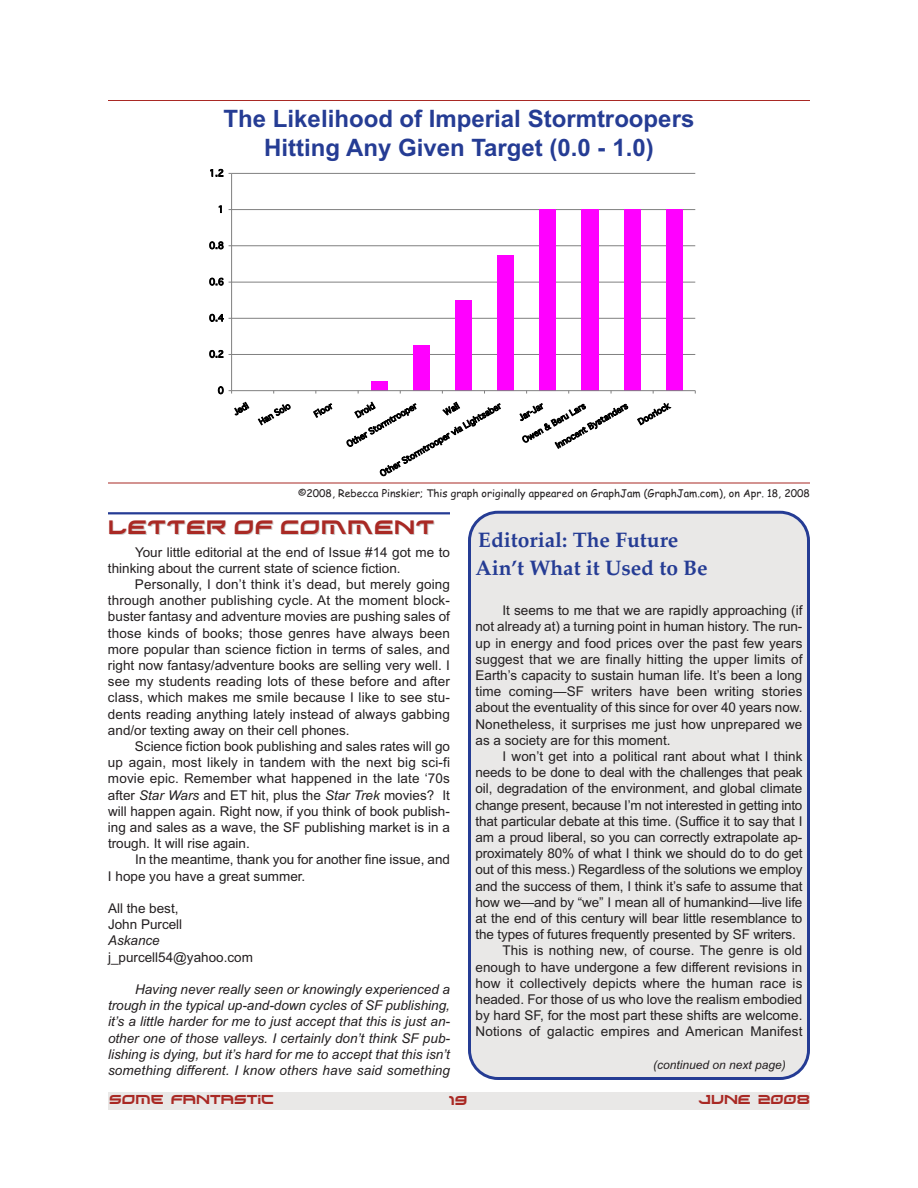
<style>
.page{position:relative;width:918px;height:1188px;background:#fff}
.page>*{position:absolute;margin:0;border:0;box-sizing:border-box;transform-origin:0 0}
.t1{font:700 24px/28.8px "Arial";color:#253c94;text-align:center}
.t2{font:700 21px/27.8px "Palatino";color:#253c94}
.t3{font:18px "Xirod";letter-spacing:.05em;color:#a92924}
.t4{font:13.5px/16.2px "Arial";color:#231f20;text-align:justify}
.t5{font:italic 13.5px/16.2px "Arial";letter-spacing:.01em;color:#231f20;text-align:justify}
.t6{font:12px "Xirod";color:#a92924}
.t7{font:italic 12px "Arial";color:#231f20}
.t8{font:10.5px "Comic Sans MS";color:#231f20}
.t9{font:9px "Geneva+T42+FOZEPD";color:#000}
.t10{font:8.25px "Geneva+T42+FOZEPD";color:#000}
.s1{font-style:italic}
</style>
<div class="page">
<div style="left:108px;top:1092px;width:702px;height:18px;background:#e9e8e7"></div>
<div style="left:468px;top:511px;width:342px;height:569px;background:#e9e8e7"></div>
<hr style="left:108px;top:512px;width:342px;height:2px;background:#253c94">
<hr style="left:232px;top:354px;width:463px;height:1px;background:#808080">
<hr style="left:232px;top:318px;width:463px;height:1px;background:#808080">
<hr style="left:232px;top:282px;width:463px;height:1px;background:#808080">
<hr style="left:232px;top:246px;width:463px;height:1px;background:#808080">
<hr style="left:232px;top:209px;width:463px;height:1px;background:#808080">
<hr style="left:232px;top:173px;width:463px;height:1px;background:#808080">
<div style="left:371px;top:382px;width:17px;height:9px;background:#f0f"></div>
<div style="left:413px;top:345px;width:17px;height:46px;background:#f0f"></div>
<div style="left:455px;top:300px;width:17px;height:91px;background:#f0f"></div>
<div style="left:497px;top:255px;width:17px;height:136px;background:#f0f"></div>
<div style="left:539px;top:210px;width:17px;height:181px;background:#f0f"></div>
<div style="left:581px;top:210px;width:17px;height:181px;background:#f0f"></div>
<div style="left:624px;top:210px;width:17px;height:181px;background:#f0f"></div>
<div style="left:666px;top:210px;width:17px;height:181px;background:#f0f"></div>
<hr style="left:231px;top:173px;width:1px;height:218px;background:#808080">
<hr style="left:232px;top:390px;width:463px;height:1px;background:#808080">
<hr style="left:108px;top:483px;width:702px;height:1px;background:#a92924">
<hr style="left:108px;top:100px;width:702px;height:1px;background:#a92924">
<h1 class="t1" style="left:224px;top:104px;width:472px">The Likelihood of Imperial Stormtroopers<br>Hitting Any Given Target (0.0 - 1.0)</h1>
<p class="t9" style="left:209px;top:169px;width:16px">1.2</p>
<p class="t9" style="left:218px;top:205px;width:8px">1</p>
<p class="t9" style="left:209px;top:242px;width:16px">0.8</p>
<p class="t9" style="left:209px;top:278px;width:16px">0.6</p>
<p class="t9" style="left:209px;top:314px;width:16px">0.4</p>
<p class="t9" style="left:209px;top:350px;width:16px">0.2</p>
<p class="t9" style="left:218px;top:387px;width:8px">0</p>
<p class="t10" style="left:555px;top:443px;width:83px;rotate:-30deg">Innocent Bystanders</p>
<p class="t10" style="left:637px;top:419px;width:36px;rotate:-30deg">Doorlock</p>
<p class="t10" style="left:232px;top:410px;width:17px;rotate:-30deg">Jedi</p>
<p class="t10" style="left:258px;top:419px;width:36px;rotate:-30deg">Han Solo</p>
<p class="t10" style="left:313px;top:412px;width:21px;rotate:-30deg">Floor</p>
<p class="t10" style="left:354px;top:412px;width:22px;rotate:-30deg">Droid</p>
<p class="t10" style="left:346px;top:442px;width:81px;rotate:-30deg">Other Stormtrooper</p>
<p class="t10" style="left:443px;top:410px;width:18px;rotate:-30deg">Wall</p>
<p class="t10" style="left:379px;top:471px;width:140px;rotate:-30deg">Other Stormtrooper via Lightsaber</p>
<p class="t10" style="left:518px;top:415px;width:28px;rotate:-30deg">Jar-Jar</p>
<p class="t10" style="left:521px;top:438px;width:73px;rotate:-30deg">Owen &amp; Beru Lars</p>
<p class="t8" style="left:298px;top:487px;width:513px">©2008, Rebecca Pinskier; This graph originally appeared on GraphJam (GraphJam.com), on Apr. 18, 2008</p>
<h3 class="t3" style="left:108px;top:516px;width:328px">LETTER OF COMMENT</h3>
<p class="t4" style="left:108px;top:544px;width:344px;text-indent:27px">Your little editorial at the end of Issue #14 got me to thinking about the current state of science fiction.</p>
<p class="t4" style="left:108px;top:576px;width:344px;text-indent:27px">Personally, I don’t think it’s dead, but merely going through another publishing cycle. At the moment block&shy;buster fantasy and adventure movies are pushing sales of those kinds of books; those genres have always been more popular than science fiction in terms of sales, and right now fantasy/adventure books are selling very well. I see my students reading lots of these before and after class, which makes me smile because I like to see stu&shy;dents reading anything lately instead of always gabbing and/or texting away on their cell phones.</p>
<p class="t4" style="left:108px;top:738px;width:344px;text-indent:27px">Science fiction book publishing and sales rates will go up again, most likely in tandem with the next big sci-fi movie epic. Remember what happened in the late ‘70s after <span class="s1">Star Wars</span> and ET hit, plus the <span class="s1">Star Trek</span> movies? It will happen again. Right now, if you think of book publish&shy;ing and sales as a wave, the SF publishing market is in a trough. It will rise again.</p>
<p class="t4" style="left:108px;top:852px;width:344px;text-indent:27px">In the meantime, thank you for another fine issue, and<br>I hope you have a great summer.</p>
<p class="t4" style="left:108px;top:900px;width:76px">All the best,<br>John Purcell</p>
<p class="t5" style="left:108px;top:933px;width:53px">Askance</p>
<p class="t4" style="left:108px;top:949px;width:147px">j_purcell54@yahoo.com</p>
<p class="t5" style="left:108px;top:981px;width:344px;text-indent:27px">Having never really seen or knowingly experienced a trough in the typical up-and-down cycles of SF publishing, it’s a little harder for me to just accept that this is just an&shy;other one of those valleys. I certainly don’t think SF pub&shy;lishing is dying, but it’s hard for me to accept that this isn’t something different. I know others have said something</p>
<h2 class="t2" style="left:475px;top:526px;width:234px">Editorial: The Future<br>Ain’t What it Used to Be</h2>
<p class="t4" style="left:475px;top:602px;width:329px;text-indent:27px">It seems to me that we are rapidly approaching (if not already at) a turning point in human history. The run&shy;up in energy and food prices over the past few years suggest that we are finally hitting the upper limits of Earth’s capacity to sustain human life. It’s been a long time coming—SF writers have been writing stories about the eventuality of this since for over 40 years now.<br>Nonetheless, it surprises me just how unprepared we as a society are for this moment.</p>
<p class="t4" style="left:502px;top:748px;width:301px">I won’t get into a political rant about what I think</p>
<p class="t4" style="left:476px;top:764px;width:328px">needs to be done to deal with the challenges that peak</p>
<p class="t4" style="left:476px;top:781px;width:328px">oil, degradation of the environment, and global climate</p>
<p class="t4" style="left:476px;top:797px;width:328px">change present, because I’m not interested in getting into</p>
<p class="t4" style="left:475px;top:813px;width:329px">that particular debate at this time. (Suffice it to say that I</p>
<p class="t4" style="left:475px;top:829px;width:328px">am a proud liberal, so you can correctly extrapolate ap-</p>
<p class="t4" style="left:475px;top:845px;width:329px">proximately 80% of what I think we should do to do get</p>
<p class="t4" style="left:475px;top:862px;width:328px">out of this mess.) Regardless of the solutions we employ</p>
<p class="t4" style="left:476px;top:878px;width:328px">and the success of them, I think it’s safe to assume that</p>
<p class="t4" style="left:476px;top:894px;width:328px">how we—and by “we” I mean all of humankind—live life</p>
<p class="t4" style="left:476px;top:910px;width:328px">at the end of this century will bear little resemblance to</p>
<p class="t4" style="left:476px;top:926px;width:322px">the types of futures frequently presented by SF writers.</p>
<p class="t4" style="left:503px;top:943px;width:301px">This is nothing new, of course. The genre is old</p>
<p class="t4" style="left:476px;top:959px;width:328px">enough to have undergone a few different revisions in</p>
<p class="t4" style="left:476px;top:975px;width:329px">how it collectively depicts where the human race is</p>
<p class="t4" style="left:476px;top:991px;width:328px">headed. For those of us who love the realism embodied</p>
<p class="t4" style="left:476px;top:1007px;width:328px">by hard SF, for the most part these shifts are welcome.</p>
<p class="t4" style="left:476px;top:1024px;width:329px">Notions of galactic empires and American Manifest</p>
<p class="t7" style="left:653px;top:1058px;width:134px">(continued on next page)</p>
<p class="t6" style="left:109px;top:1093px;width:166px">SOME FANTASTIC</p>
<p class="t6" style="left:449px;top:1093px;width:20px">19</p>
<p class="t6" style="left:698px;top:1093px;width:113px">JUNE 2008</p>
</div>
